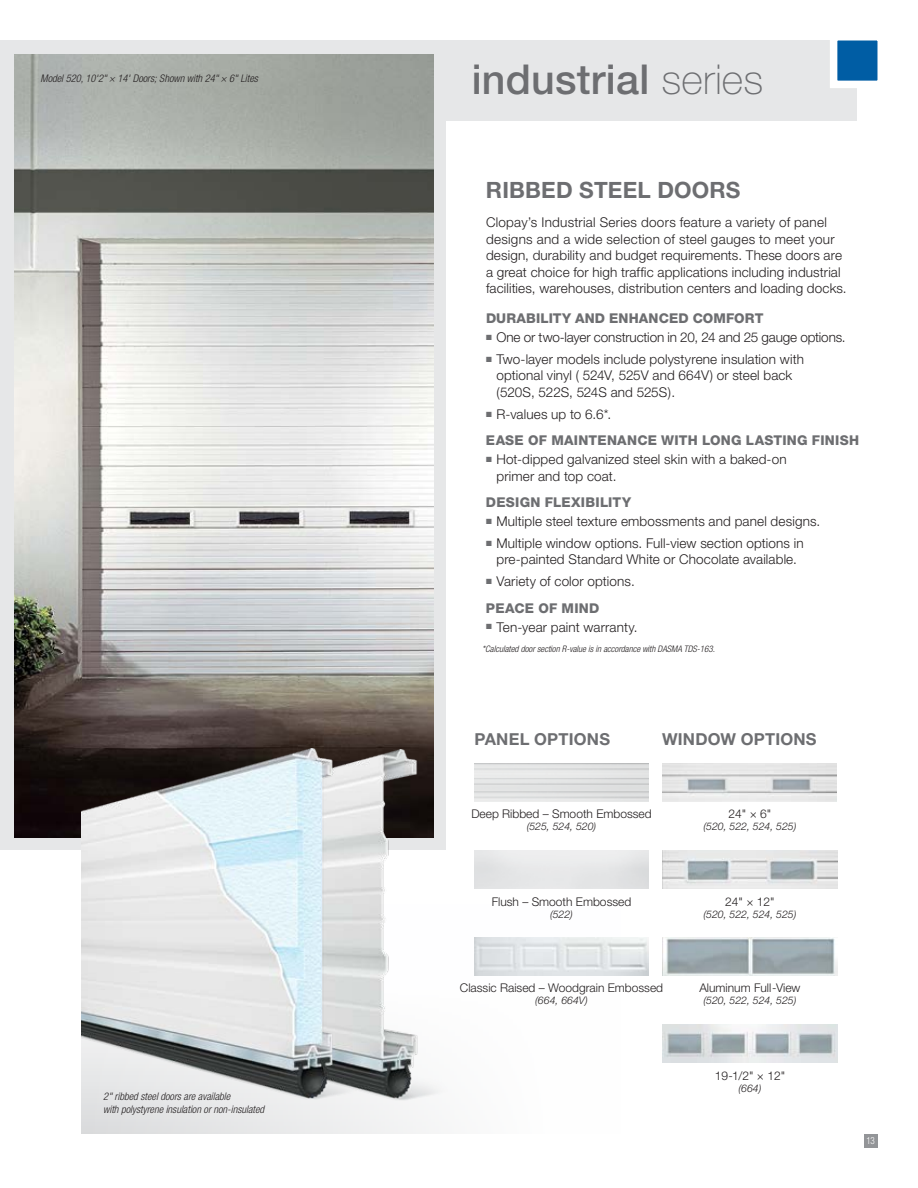
<style>
.page{position:relative;width:918px;height:1188px;background:#fff}
.page>*{position:absolute;margin:0;border:0;box-sizing:border-box;transform-origin:0 0}
.t1{font:500 41.25px "Helvetica Neue";letter-spacing:.005em;color:#6d6e71}
.t2{font:700 22.5px "Helvetica Neue";letter-spacing:.005em;color:#6d6e71}
.t3{font:700 16.5px "Helvetica Neue";letter-spacing:.01em;color:#6d6e71}
.t4{font:300 13.5px/16.5px "Helvetica Neue";letter-spacing:.01em;color:#231f20}
.t5{font:800 13.5px/26.4px "Helvetica Neue";letter-spacing:.015em;color:#6d6e71}
.t6{font:300 13.5px "Helvetica Neue";letter-spacing:-.01em;color:#231f20}
.t7{font:300 12px "Helvetica Neue";color:#231f20}
.t8{font:italic 300 condensed 10.5px/12.6px "Helvetica Neue";color:#231f20}
.t9{font:italic 300 10.5px "Helvetica Neue";color:#231f20}
.t10{font:300 condensed 9.9px "Helvetica Neue";color:#fff;scale:.91 1}
.t11{font:italic 300 condensed 9px "Helvetica Neue";color:#231f20}
.s1{font-weight:100}
.s2{font-weight:300;color:#231f20}
.s3{font-weight:800;color:#6d6e71}
</style>
<div class="page">
<div style="left:864px;top:1134px;width:14px;height:13px;background:#939598"></div>
<div style="left:270px;top:40px;width:587px;height:82px;background:#e6e7e8"></div>
<div style="left:1px;top:40px;width:445px;height:810px;background:#e6e7e8"></div>
<img style="left:15px;top:54px;width:418px;height:784px">
<svg style="left:830px;top:40px;width:48px;height:48px;background:#4c8dbf"></svg>
<div style="left:0;top:40px;width:14px;height:810px;background:#e6e7e8"></div>
<div style="left:81px;top:904px;width:540px;height:230px;background:linear-gradient(to right,#dddedf,#fff)"></div>
<img style="left:162px;top:750px;width:288px;height:351px">
<img style="left:81px;top:748px;width:280px;height:352px">
<img style="left:663px;top:938px;width:174px;height:37px">
<img style="left:663px;top:764px;width:174px;height:38px">
<img style="left:663px;top:851px;width:174px;height:38px">
<img style="left:474px;top:938px;width:175px;height:37px">
<img style="left:663px;top:1025px;width:174px;height:37px">
<p class="t8" style="left:40px;top:72px;width:219px">Model 520, 10'2" × 14' Doors; Shown with 24" × 6" Lites</p>
<p class="t8" style="left:103px;top:1090px;width:162px">2" ribbed steel doors are available<br>with polystyrene insulation or non-insulated</p>
<h1 class="t1" style="left:472px;top:55px;width:293px">industrial <span class="s1">series</span></h1>
<h2 class="t2" style="left:486px;top:176px;width:256px">RIBBED STEEL DOORS</h2>
<p class="t4" style="left:486px;top:214px;width:362px">Clopay’s Industrial Series doors feature a variety of panel designs and a wide selection of steel gauges to meet your design, durability and budget requirements. These doors are a great choice for high traffic applications including industrial facilities, warehouses, distribution centers and loading docks.</p>
<p class="t5" style="left:486px;top:305px;width:279px">DURABILITY AND ENHANCED COMFORT</p>
<p class="t6" style="left:486px;top:329px;width:361px"><sup>■</sup> One or two-layer construction in 20, 24 and 25 gauge options.</p>
<p class="t4" style="left:497px;top:351px;width:309px;text-indent:-11px"><sup>■</sup> Two-layer models include polystyrene insulation with optional vinyl ( 524V, 525V and 664V) or steel back (520S, 522S, 524S and 525S).</p>
<p class="t5" style="left:486px;top:401px;width:375px">■ <span class="s2">R-values up to 6.6*.<br></span>EASE OF MAINTENANCE WITH LONG LASTING FINISH</p>
<p class="t4" style="left:497px;top:451px;width:292px;text-indent:-11px"><sup>■</sup> Hot-dipped galvanized steel skin with a baked-on primer and top coat.</p>
<p class="t5" style="left:486px;top:489px;width:147px">DESIGN FLEXIBILITY</p>
<p class="t4" style="left:486px;top:513px;width:336px"><sup>■</sup> Multiple steel texture embossments and panel designs.</p>
<p class="t4" style="left:486px;top:534px;width:319px;text-align:center"><sup>■</sup> Multiple window options. Full-view section options in pre-painted Standard White or Chocolate available.</p>
<p class="t4" style="left:486px;top:568px;width:150px;line-height:26.4px"><sup>■</sup> Variety of color options.<br><span class="s3">PEACE OF MIND</span></p>
<p class="t4" style="left:486px;top:618px;width:153px"><sup>■</sup> Ten-year paint warranty.</p>
<p class="t11" style="left:482px;top:643px;width:234px">*Calculated door section R-value is in accordance with DASMA TDS-163.</p>
<p class="t3" style="left:474px;top:729px;width:137px">PANEL OPTIONS</p>
<p class="t3" style="left:662px;top:729px;width:156px">WINDOW OPTIONS</p>
<p class="t7" style="left:471px;top:807px;width:182px">Deep Ribbed – Smooth Embossed</p>
<p class="t9" style="left:527px;top:821px;width:71px">(525, 524, 520)</p>
<p class="t7" style="left:729px;top:807px;width:44px">24" × 6"</p>
<p class="t9" style="left:703px;top:821px;width:95px">(520, 522, 524, 525)</p>
<p class="t7" style="left:492px;top:894px;width:141px">Flush – Smooth Embossed</p>
<p class="t9" style="left:550px;top:908px;width:24px">(522)</p>
<p class="t7" style="left:725px;top:894px;width:51px">24" × 12"</p>
<p class="t9" style="left:703px;top:908px;width:95px">(520, 522, 524, 525)</p>
<p class="t7" style="left:460px;top:980px;width:205px">Classic Raised – Woodgrain Embossed</p>
<p class="t9" style="left:535px;top:994px;width:54px">(664, 664V)</p>
<p class="t7" style="left:699px;top:980px;width:103px">Aluminum Full-View</p>
<p class="t9" style="left:703px;top:994px;width:95px">(520, 522, 524, 525)</p>
<p class="t7" style="left:715px;top:1068px;width:72px">19-1/2" × 12"</p>
<p class="t9" style="left:738px;top:1082px;width:24px">(664)</p>
<p class="t10" style="left:866px;top:1135px;width:11px">13</p>
</div>
